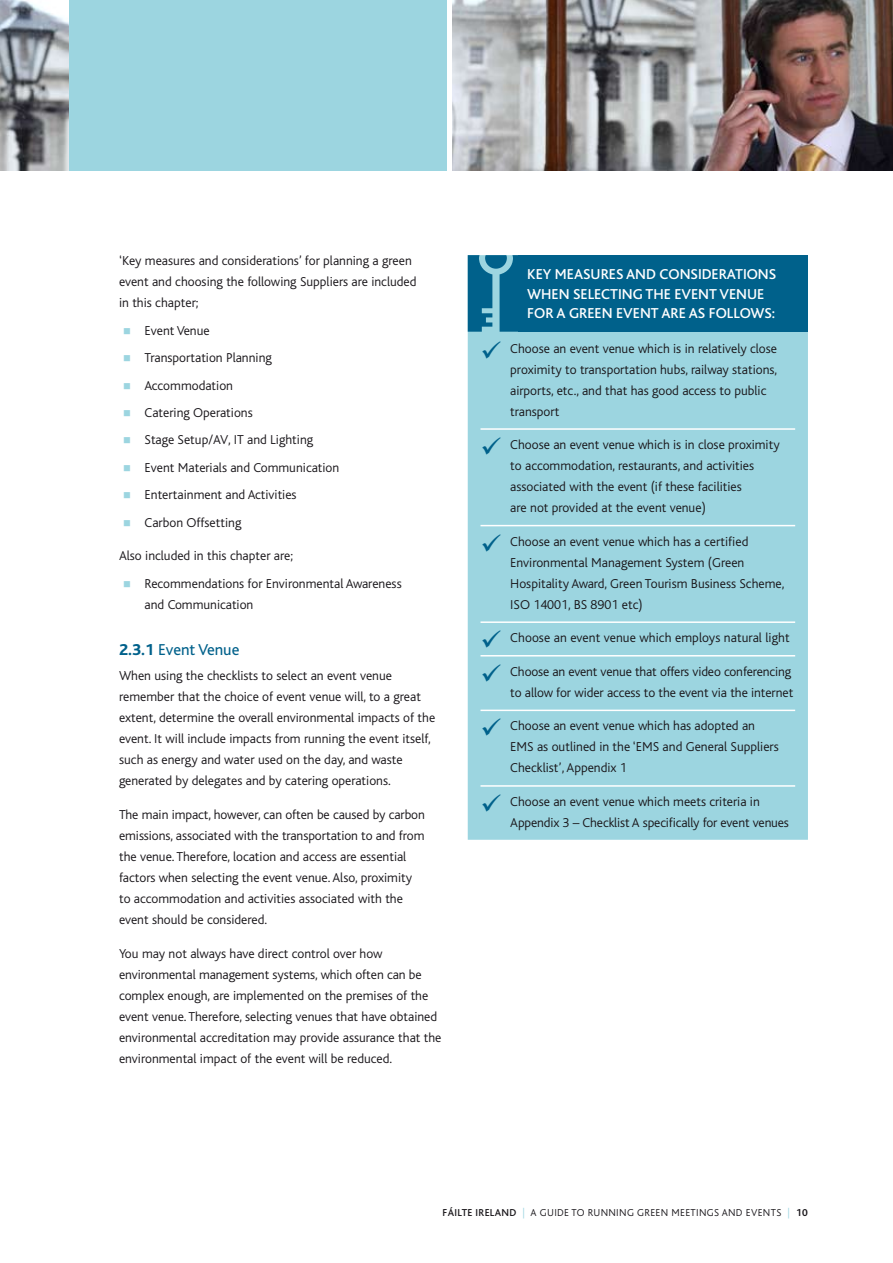
<style>
.page{position:relative;width:893px;height:1263px;background:#fff}
.page>*{position:absolute;margin:0;border:0;box-sizing:border-box;transform-origin:0 0}
.t1{font:16.5px "Bliss";color:#00618b}
.t2{font:500 15px/19.5px "Bliss";color:#fff}
.t3{font:300 13.5px/21px "Bliss";color:#1a171b}
.t4{font:300 10.5px "Bliss";letter-spacing:.03em;color:#1a171b}
.s1{color:#9cd5e0}
.s2{font-weight:800}
.s3{font-weight:500}
.s4{font-weight:700}
</style>
<div class="page">
<div style="left:66px;top:0;width:380px;height:170px;background:#9cd5e0"></div>
<img style="left:453px;top:0;width:440px;height:170px">
<img style="left:0;top:0;width:68px;height:170px">
<div style="left:468px;top:332px;width:340px;height:508px;background:#9cd5e0"></div>
<div style="left:519px;top:255px;width:289px;height:77px;background:#00618b"></div>
<svg style="left:468px;top:255px;width:51px;height:77px;background:#227a9d"></svg>
<hr style="left:480px;top:428px;width:315px;height:2px;background:#fff">
<hr style="left:480px;top:525px;width:315px;height:1px;background:#fff">
<hr style="left:480px;top:621px;width:315px;height:2px;background:#fff">
<hr style="left:480px;top:655px;width:315px;height:1px;background:#fff">
<hr style="left:480px;top:710px;width:315px;height:1px;background:#fff">
<hr style="left:480px;top:785px;width:315px;height:2px;background:#fff">
<svg style="left:482px;top:341px;width:19px;height:17px"></svg>
<svg style="left:482px;top:437px;width:19px;height:18px"></svg>
<svg style="left:482px;top:534px;width:19px;height:17px"></svg>
<svg style="left:482px;top:631px;width:19px;height:17px"></svg>
<svg style="left:482px;top:664px;width:19px;height:17px"></svg>
<svg style="left:482px;top:719px;width:19px;height:17px"></svg>
<svg style="left:482px;top:794px;width:19px;height:18px"></svg>
<p class="t3" style="left:119px;top:251px;width:299px">‘Key measures and considerations’ for planning a green event and choosing the following Suppliers are included in this chapter;</p>
<p class="t3" style="left:123px;top:320px;width:88px"><span class="s1">■</span> Event Venue</p>
<p class="t3" style="left:123px;top:348px;width:150px"><span class="s1">■</span> Transportation Planning</p>
<p class="t3" style="left:123px;top:375px;width:111px"><span class="s1">■</span> Accommodation</p>
<p class="t3" style="left:123px;top:402px;width:131px"><span class="s1">■</span> Catering Operations</p>
<p class="t3" style="left:123px;top:430px;width:191px"><span class="s1">■</span> Stage Setup/AV, IT and Lighting</p>
<p class="t3" style="left:123px;top:457px;width:217px"><span class="s1">■</span> Event Materials and Communication</p>
<p class="t3" style="left:123px;top:484px;width:175px"><span class="s1">■</span> Entertainment and Activities</p>
<p class="t3" style="left:123px;top:512px;width:120px"><span class="s1">■</span> Carbon Offsetting</p>
<p class="t3" style="left:119px;top:546px;width:176px">Also included in this chapter are;</p>
<p class="t3" style="left:145px;top:573px;width:259px;text-indent:-21px"><span class="s1">■</span> Recommendations for Environmental Awareness and Communication</p>
<p class="t1" style="left:119px;top:641px;width:122px"><span class="s2">2.3.1</span> Event Venue</p>
<p class="t3" style="left:119px;top:666px;width:318px">When using the checklists to select an event venue remember that the choice of event venue will, to a great extent, determine the overall environmental impacts of the event. It will include impacts from running the event itself, such as energy and water used on the day, and waste generated by delegates and by catering operations.</p>
<p class="t3" style="left:119px;top:804px;width:307px">The main impact, however, can often be caused by carbon emissions, associated with the transportation to and from the venue. Therefore, location and access are essential factors when selecting the event venue.Also, proximity to accommodation and activities associated with the event should be considered.</p>
<p class="t3" style="left:119px;top:943px;width:324px">You may not always have direct control over how environmental management systems, which often can be complex enough, are implemented on the premises of the event venue. Therefore, selecting venues that have obtained environmental accreditation may provide assurance that the environmental impact of the event will be reduced.</p>
<p class="t2" style="left:527px;top:265px;width:250px">KEY MEASURES AND CONSIDERATIONS<br>WHEN SELECTING THE EVENT VEN UE<br>FOR A GREEN EVENT ARE AS FOLLOWS:</p>
<p class="t3" style="left:510px;top:338px;width:268px">Choose an event venue which is in relatively close proximity to transportation hubs, railway stations, airports, etc., and that has good access to public transport</p>
<p class="t3" style="left:510px;top:434px;width:271px">Choose an event venue which is in close proximity to accommodation, restaurants, and activities associated with the event (if these facilities<br>are not provided at the event venue)</p>
<p class="t3" style="left:510px;top:531px;width:276px">Choose an event venue which has a certified Environmental Management System (Green Hospitality Award, Green Tourism Business Scheme, ISO 14001, BS 8901 etc)</p>
<p class="t3" style="left:510px;top:628px;width:281px">Choose an event venue which employs natural light</p>
<p class="t3" style="left:510px;top:661px;width:285px">Choose an event venue that offers video conferencing to allow for wider access to the event via the internet</p>
<p class="t3" style="left:510px;top:716px;width:270px">Choose an event venue which has adopted an<br>EMS as outlined in the ‘EMS and General Suppliers<br>Checklist’,Appendix 1</p>
<p class="t3" style="left:510px;top:791px;width:280px">Choose an event venue which meets criteria in<br>Appendix 3 – Checklist A specifically for event venues</p>
<p class="t4" style="left:443px;top:1207px;width:367px"><span class="s3">FÁILTE IRELAND</span> <span class="s1">|</span> A GUIDE TO RUNNING GREEN MEETINGS AND EVENTS <span class="s1">|</span> <span class="s4">10</span></p>
</div>
